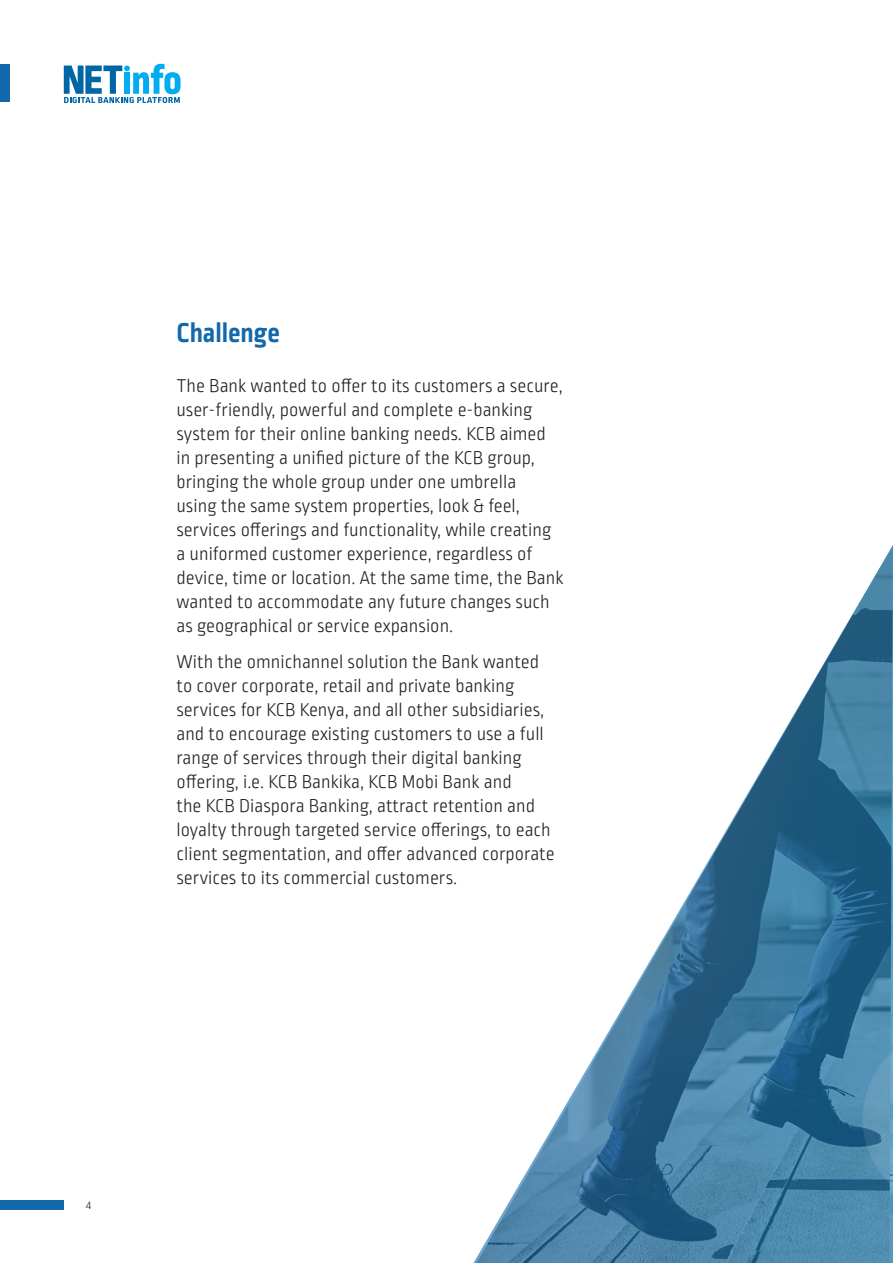
<style>
.page{position:relative;width:893px;height:1263px;background:#fff}
.page>*{position:absolute;margin:0;border:0;box-sizing:border-box;transform-origin:0 0}
.t1{font:700 28.8px "Ropa Sans Pro";color:#1268aa}
.t2{font:300 19.5px/24px "Ropa Sans Pro";color:#231f20}
.t3{font:300 12px "Ropa Sans Pro";color:#231f20}
</style>
<div class="page">
<svg style="left:64px;top:64px;width:117px;height:39px"></svg>
<div style="left:0;top:64px;width:10px;height:37px;background:#1268a9"></div>
<div style="left:0;top:1200px;width:64px;height:10px;background:#1268a9"></div>
<svg style="left:473px;top:601px;width:420px;height:662px"></svg>
<svg style="left:860px;top:545px;width:33px;height:677px;background:#4680a2"></svg>
<p class="t1" style="left:176px;top:317px;width:105px">Challenge</p>
<p class="t2" style="left:176px;top:375px;width:388px">The Bank wanted to offer to its customers a secure, user‑friendly, powerful and complete e‑banking system for their online banking needs. KCB aimed in presenting a unified picture of the KCB group, bringing the whole group under one umbrella<br>using the same system properties, look &amp; feel, services offerings and functionality, while creating a uniformed customer experience, regardless of device, time or location. At the same time, the Bank wanted to accommodate any future changes such as geographical or service expansion.</p>
<p class="t2" style="left:176px;top:651px;width:380px">With the omnichannel solution the Bank wanted to cover corporate, retail and private banking services for KCB Kenya, and all other subsidiaries, and to encourage existing customers to use a full range of services through their digital banking offering, i.e. KCB Bankika, KCB Mobi Bank and<br>the KCB Diaspora Banking, attract retention and loyalty through targeted service offerings, to each client segmentation, and offer advanced corporate services to its commercial customers.</p>
<p class="t3" style="left:86px;top:1198px;width:6px">4</p>
</div>
